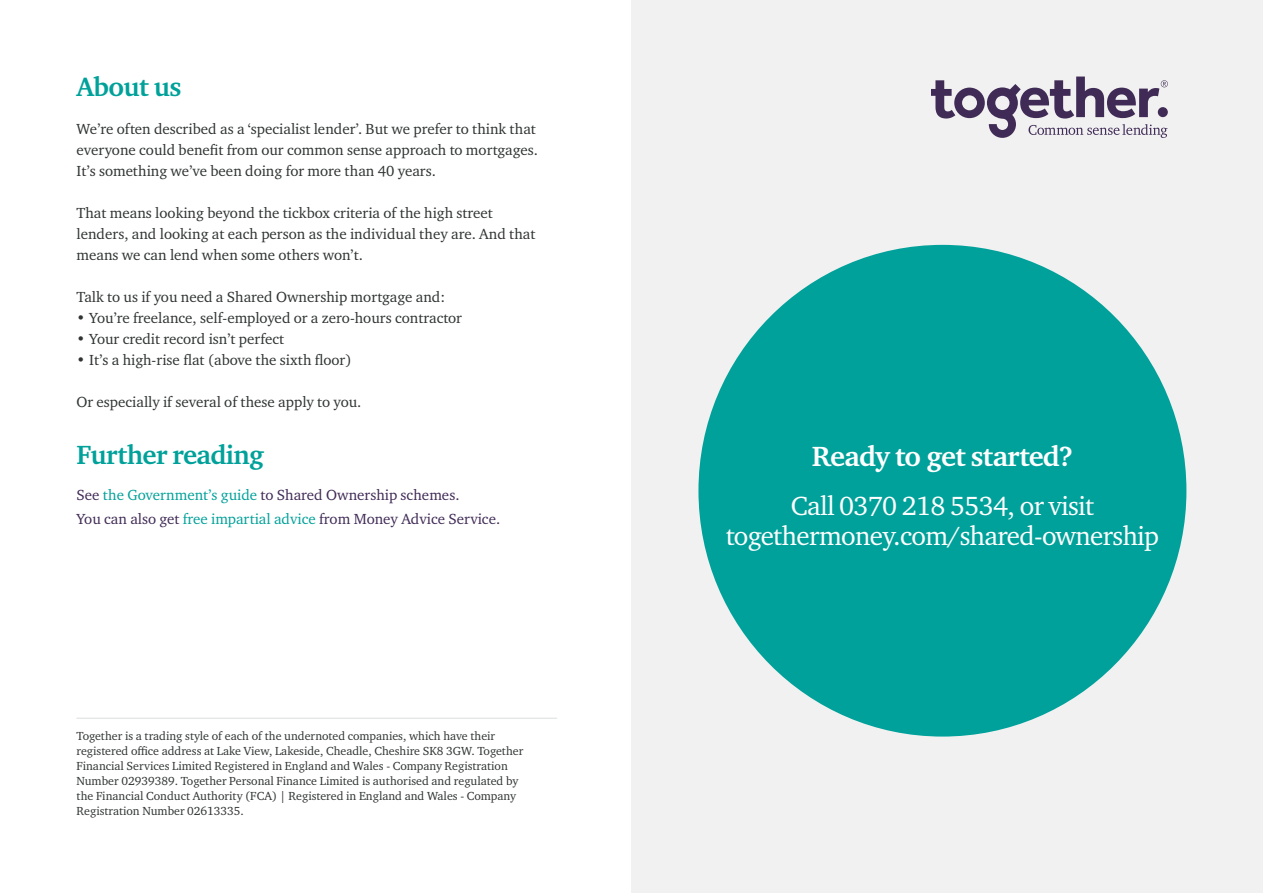
<style>
.page{position:relative;width:1263px;height:893px;background:#fff}
.page>*{position:absolute;margin:0;border:0;box-sizing:border-box;transform-origin:0 0}
.t1{font:700 28.5px "Charter ITC Pro";letter-spacing:-.025em;color:#fff}
.t2{font:27px/30px "Charter ITC Pro";letter-spacing:-.025em;color:#fff;text-align:center}
.t3{font:700 27px "Charter ITC Pro";letter-spacing:-.025em;color:#00a19a}
.t4{font:15px/21px "Charter ITC Pro";color:#2f3432}
.t5{font:15px "Charter ITC Pro";color:#402b56}
.t6{font:12px/15px "Charter ITC Pro";color:#2f3432}
.s1{color:#00a19a}
</style>
<div class="page">
<div style="left:631px;top:0;width:632px;height:893px;background:#f1f1f1"></div>
<svg style="left:931px;top:77px;width:237px;height:61px"></svg>
<div style="left:698px;top:245px;width:488px;height:492px;background:#00a19a;border-radius:50%"></div>
<hr style="left:77px;top:718px;width:480px;height:1px;background:#dbdddd">
<p class="t3" style="left:77px;top:71px;width:106px">About us</p>
<p class="t4" style="left:77px;top:118px;width:463px">We’re often described as a ‘specialist lender’. But we prefer to think that everyone could benefit from our common sense approach to mortgages.<br>It’s something we’ve been doing for more than 40 years.</p>
<p class="t4" style="left:77px;top:202px;width:460px">That means looking beyond the tickbox criteria of the high street lenders, and looking at each person as the individual they are. And that means we can lend when some others won’t.</p>
<p class="t4" style="left:77px;top:286px;width:370px">Talk to us if you need a Shared Ownership mortgage and:</p>
<p class="t4" style="left:77px;top:307px;width:387px">• You’re freelance, self-employed or a zero-hours contractor</p>
<p class="t4" style="left:77px;top:328px;width:209px">• Your credit record isn’t perfect</p>
<p class="t4" style="left:77px;top:349px;width:277px">• It’s a high-rise flat (above the sixth floor)</p>
<p class="t4" style="left:77px;top:391px;width:286px">Or especially if several of these apply to you.</p>
<p class="t3" style="left:77px;top:438px;width:189px">Further reading</p>
<p class="t5" style="left:77px;top:486px;width:384px">See <span class="s1">the Government’s guide</span> to Shared Ownership schemes.</p>
<p class="t5" style="left:77px;top:510px;width:425px">You can also get <span class="s1">free impartial advice</span> from Money Advice Service.</p>
<p class="t6" style="left:77px;top:728px;width:448px">Together is a trading style of each of the undernoted companies, which have their registered office address at Lake View, Lakeside, Cheadle, Cheshire SK8 3GW. Together Financial Services Limited Registered in England and Wales - Company Registration Number 02939389. Together Personal Finance Limited is authorised and regulated by the Financial Conduct Authority (FCA) | Registered in England and Wales - Company Registration Number 02613335.</p>
<p class="t1" style="left:812px;top:439px;width:263px">Ready to get started?</p>
<p class="t2" style="left:726px;top:490px;width:435px">Call 0370 218 5534, or visit togethermoney.com/shared-ownership</p>
</div>
